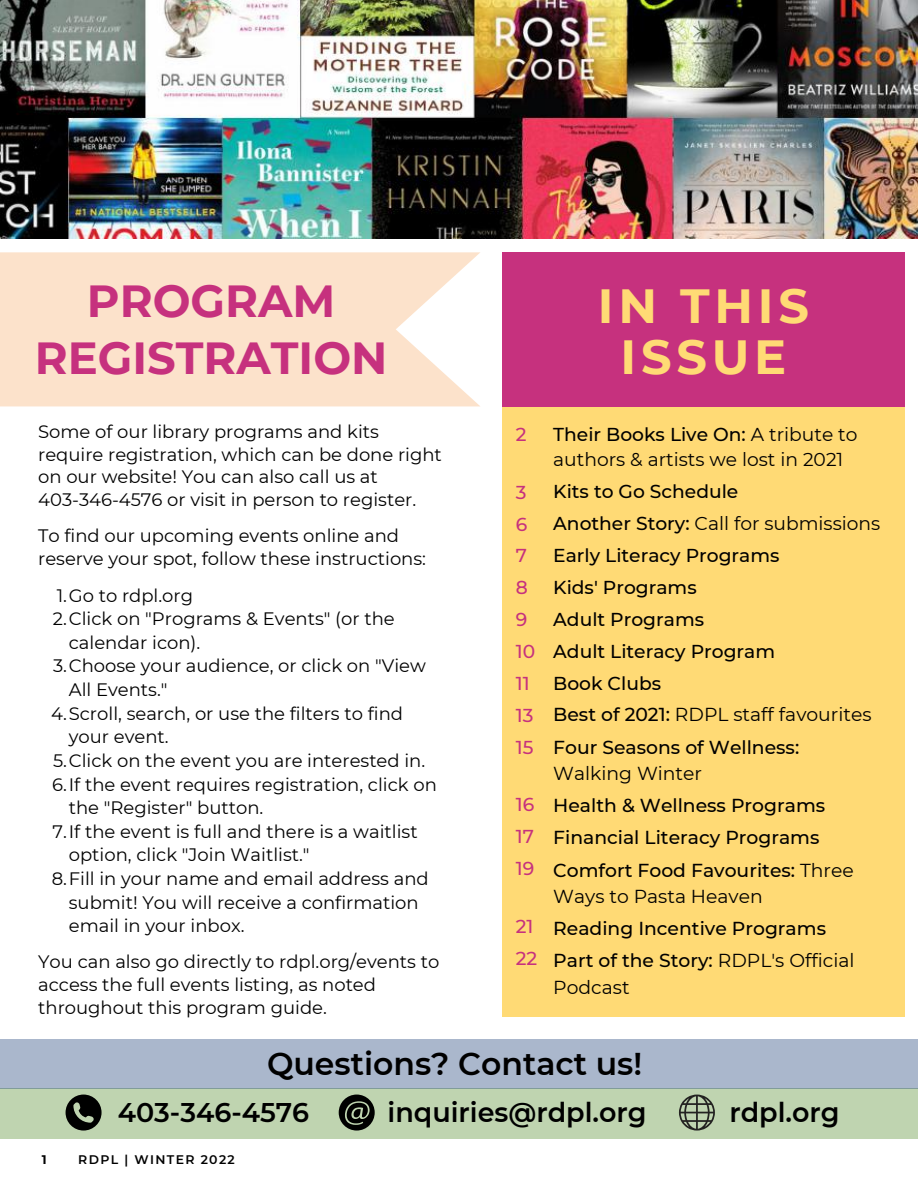
<style>
.page{position:relative;width:918px;height:1188px;background:#fff}
.page>*{position:absolute;margin:0;border:0;box-sizing:border-box;transform-origin:0 0}
.t1{font:700 47.85px/51.8px "Montserrat";letter-spacing:.1em;color:#ffda75;text-align:center}
.t2{font:700 44.85px/57.3px "Montserrat";color:#c6317e;text-align:center}
.t3{font:600 31.5px "Montserrat";color:#000}
.t4{font:600 27px "Montserrat";color:#000}
.t5{font:500 18.75px/32.2px "Montserrat";color:#000}
.t6{font:18.75px "Montserrat";color:#000}
.t7{font:500 18.6px/31.8px "Montserrat";color:#000}
.t8{font:18.6px/25.8px "Montserrat";color:#000}
.t9{font:500 18.6px/31.8px "Montserrat";color:#c6317e}
.t10{font:18px/22.8px "Montserrat";color:#000}
.t11{font:600 12.45px "Montserrat";letter-spacing:.11em;color:#000}
.t12{font:700 12.45px "Montserrat";color:#000}
.s1{font-weight:500}
.s2{font-weight:400}
</style>
<div class="page">
<img style="left:0;top:0;width:918px;height:239px">
<div style="left:502px;top:389px;width:403px;height:627px;background:#ffda75"></div>
<div style="left:502px;top:252px;width:403px;height:155px;background:#c6317e"></div>
<svg style="left:0;top:252px;width:480px;height:154px;background:#fce4cf"></svg>
<div style="left:0;top:1088px;width:918px;height:51px;background:#bfd4b0"></div>
<div style="left:0;top:1039px;width:918px;height:50px;background:#aab7cc"></div>
<svg style="left:66px;top:1095px;width:36px;height:36px"></svg>
<svg style="left:339px;top:1095px;width:36px;height:36px"></svg>
<svg style="left:679px;top:1095px;width:36px;height:36px"></svg>
<h2 class="t2" style="left:35px;top:272px;width:354px">PROGRAM<br>REGISTRATION</h2>
<p class="t10" style="left:38px;top:420px;width:405px">Some of our library programs and kits require registration, which can be done right on our website! You can also call us at 403-346-4576 or visit in person to register.</p>
<p class="t10" style="left:38px;top:524px;width:389px">To find our upcoming events online and reserve your spot, follow these instructions:</p>
<p class="t10" style="left:57px;top:584px;width:138px">1.Go to rdpl.org</p>
<p class="t10" style="left:53px;top:607px;width:343px">2.Click on "Programs &amp; Events" (or the</p>
<p class="t10" style="left:69px;top:631px;width:133px">calendar icon).</p>
<p class="t10" style="left:53px;top:655px;width:374px">3.Choose your audience, or click on "View</p>
<p class="t10" style="left:69px;top:678px;width:100px">All Events."</p>
<p class="t10" style="left:51px;top:702px;width:353px">4.Scroll, search, or use the filters to find</p>
<p class="t10" style="left:69px;top:725px;width:101px">your event.</p>
<p class="t10" style="left:53px;top:749px;width:374px">5.Click on the event you are interested in.</p>
<p class="t10" style="left:52px;top:773px;width:386px">6.If the event requires registration, click on</p>
<p class="t10" style="left:69px;top:796px;width:196px">the "Register" button.</p>
<p class="t10" style="left:53px;top:820px;width:367px">7.If the event is full and there is a waitlist</p>
<p class="t10" style="left:69px;top:844px;width:242px">option, click "Join Waitlist."</p>
<p class="t10" style="left:52px;top:867px;width:379px">8.Fill in your name and email address and</p>
<p class="t10" style="left:69px;top:891px;width:351px">submit! You will receive a confirmation</p>
<p class="t10" style="left:69px;top:914px;width:177px">email in your inbox.</p>
<p class="t10" style="left:38px;top:950px;width:403px">You can also go directly to rdpl.org/events to access the full events listing, as noted throughout this program guide.</p>
<h1 class="t1" style="left:598px;top:280px;width:213px">IN THIS<br>ISSUE</h1>
<p class="t9" style="left:516px;top:418px;width:12px">2</p>
<p class="t9" style="left:516px;top:476px;width:21px">3<br>6<br>7<br>8<br>9<br>10<br>11<br>13<br>15</p>
<p class="t9" style="left:516px;top:789px;width:20px;text-align:justify">16<br>17<br>19</p>
<p class="t9" style="left:516px;top:910px;width:23px">21<br>22</p>
<p class="t8" style="left:553px;top:421px;width:306px"><span class="s1">Their Books Live On:</span> A tribute to authors &amp; artists we lost in 2021</p>
<p class="t7" style="left:553px;top:476px;width:329px">Kits to Go Schedule<br>Another Story: <span class="s2">Call for submissions<br></span>Early Literacy Programs<br>Kids' Programs<br>Adult Programs<br>Adult Literacy Program<br>Book Clubs</p>
<p class="t5" style="left:553px;top:699px;width:320px">Best of 2021: <span class="s2">RDPL staff favourites<br></span>Four Seasons of Wellness:</p>
<p class="t6" style="left:553px;top:762px;width:150px">Walking Winter</p>
<p class="t5" style="left:553px;top:789px;width:302px">Health &amp; Wellness Programs<br>Financial Literacy Programs<br>Comfort Food Favourites: <span class="s2">Three</span></p>
<p class="t6" style="left:553px;top:885px;width:211px">Ways to Pasta Heaven</p>
<p class="t5" style="left:553px;top:912px;width:303px">Reading Incentive Programs<br>Part of the Story: <span class="s2">RDPL's Official</span></p>
<p class="t6" style="left:553px;top:976px;width:78px">Podcast</p>
<h3 class="t3" style="left:267px;top:1044px;width:377px">Questions? Contact us!</h3>
<h3 class="t4" style="left:118px;top:1096px;width:193px">403-346-4576</h3>
<h3 class="t4" style="left:388px;top:1096px;width:261px">inquiries@rdpl.org</h3>
<h3 class="t4" style="left:729px;top:1096px;width:112px">rdpl.org</h3>
<p class="t12" style="left:42px;top:1152px;width:6px">1</p>
<p class="t11" style="left:78px;top:1152px;width:158px">RDPL | WINTER 2022</p>
</div>
